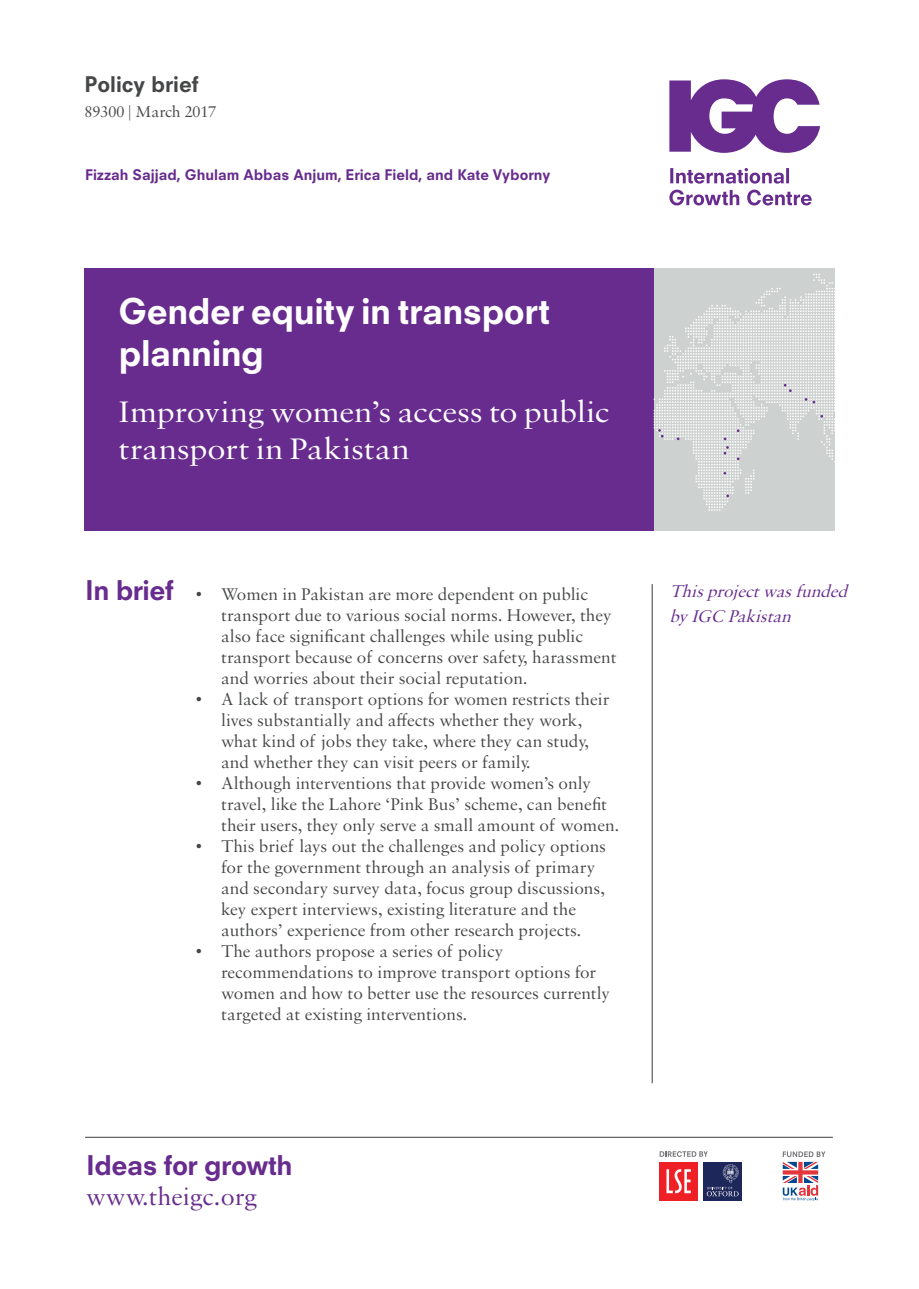
<style>
.page{position:relative;width:919px;height:1289px;background:#fff}
.page>*{position:absolute;margin:0;border:0;box-sizing:border-box;transform-origin:0 0}
.Cover_Title{font:800 34.5px/42px "Neuzeit SLT Std";letter-spacing:-.015em;color:#fff}
.Cover_subtitle{font:31.5px/37.5px "Sabon MT Std";letter-spacing:-.01em;color:#fff;scale:1.09 1}
.t1{font:800 26.4px "Neuzeit SLT Std";letter-spacing:-.02em;color:#672c8e}
.Date___Code{font:26.4px "Sabon MT Std";color:#672c8e}
.t2{font:800 21px "Neuzeit SLT Std";color:#454647}
.t3{font:18px/21px "Sabon MT Std";color:#454647}
.Author{font:italic 18px/24px "Sabon MT Std";color:#672c8e}
.Date___Code-2{font:16.65px "Sabon MT Std";color:#454647}
.Author-2{font:800 14.25px "Neuzeit SLT Std";color:#672c8e}
</style>
<div class="page">
<svg style="left:659px;top:1151px;width:48px;height:5px"></svg>
<div style="left:659px;top:1161px;width:38px;height:39px;background:#ee2025"></div>
<svg style="left:666px;top:1169px;width:24px;height:24px"></svg>
<div style="left:703px;top:1161px;width:38px;height:39px;background:#1e275a"></div>
<svg style="left:706px;top:1164px;width:32px;height:32px"></svg>
<svg style="left:782px;top:1151px;width:43px;height:49px"></svg>
<div style="left:85px;top:268px;width:570px;height:262px;background:#672c8e"></div>
<svg style="left:669px;top:79px;width:151px;height:74px"></svg>
<svg style="left:669px;top:190px;width:142px;height:15px"></svg>
<svg style="left:670px;top:168px;width:119px;height:16px"></svg>
<hr style="left:85px;top:1136px;width:747px;height:1px;background:#3c3c3d">
<hr style="left:651px;top:584px;width:1px;height:499px;background:#3c3c3d">
<div style="left:653px;top:268px;width:181px;height:262px;background:#cdd1d0"></div>
<svg style="left:653px;top:268px;width:182px;height:245px"></svg>
<p class="t2" style="left:85px;top:72px;width:116px">Policy brief</p>
<p class="Date___Code-2" style="left:85px;top:101px;width:133px">89300 | March 2017</p>
<p class="Author-2" style="left:85px;top:166px;width:467px">Fizzah Sajjad, Ghulam Abbas Anjum, Erica Field, and Kate Vyborny</p>
<p class="Cover_Title" style="left:119px;top:290px;width:433px">Gender equity in transport planning</p>
<p class="Cover_subtitle" style="left:119px;top:392px;width:452px">Improving women’s access to public transport in Pakistan</p>
<p class="t1" style="left:85px;top:574px;width:90px">In brief</p>
<p class="t3" style="left:221px;top:583px;width:397px;text-indent:-26px">• Women in Pakistan are more dependent on public transport due to various social norms. However, they also face significant challenges while using public transport because of concerns over safety, harassment and worries about their social reputation.</p>
<p class="t3" style="left:221px;top:688px;width:390px;text-indent:-26px">• A lack of transport options for women restricts their lives substantially and affects whether they work, what kind of jobs they take, where they can study, and whether they can visit peers or family.</p>
<p class="t3" style="left:221px;top:772px;width:399px;text-indent:-26px">• Although interventions that provide women’s only travel, like the Lahore ‘Pink Bus’ scheme, can benefit their users, they only serve a small amount of women.</p>
<p class="t3" style="left:221px;top:835px;width:386px;text-indent:-26px">• This brief lays out the challenges and policy options for the government through an analysis of primary and secondary survey data, focus group discussions, key expert interviews, existing literature and the authors’ experience from other research projects.</p>
<p class="t3" style="left:221px;top:940px;width:390px;text-indent:-26px">• The authors propose a series of policy recommendations to improve transport options for women and how to better use the resources currently targeted at existing interventions.</p>
<p class="Author" style="left:669px;top:579px;width:185px">Thisprojectwasfunded byIGC Pakistan</p>
<p class="t1" style="left:86px;top:1148px;width:208px">Ideas for growth</p>
<p class="Date___Code" style="left:86px;top:1180px;width:172px">www.theigc.org</p>
</div>
